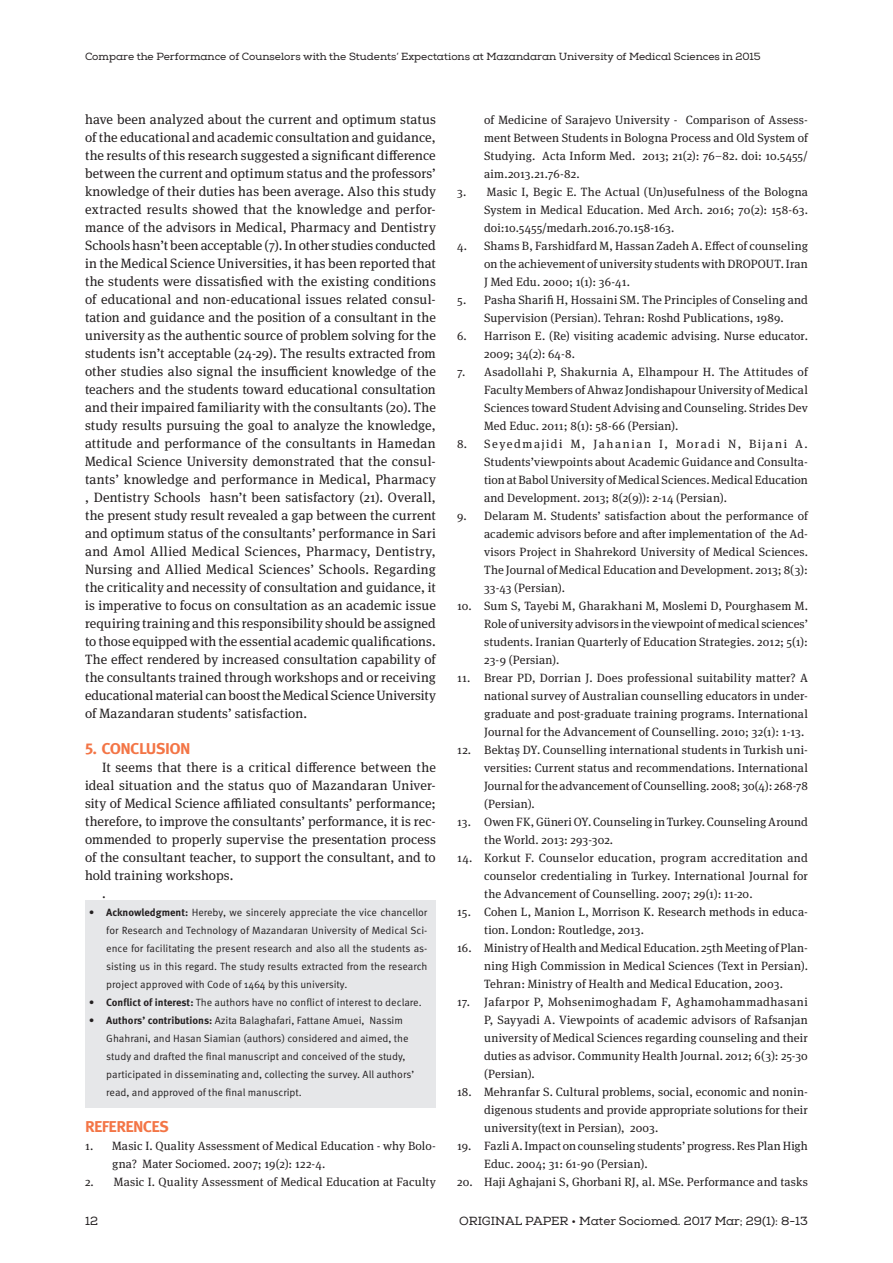
<style>
.page{position:relative;width:893px;height:1263px;background:#fff}
.page>*{position:absolute;margin:0;border:0;box-sizing:border-box;transform-origin:0 0}
.t1{font:700 15.6px "Meta Pro";letter-spacing:-.04em;color:#f37546;scale:1.05 1}
.t2{font:13.5px/18px "Meta Serif Pro";letter-spacing:.01em;color:#231f20;text-align:justify}
.t3{font:12px/18px "Meta Serif Pro";letter-spacing:.01em;color:#231f20;text-align:justify}
.t4{font:12px "Nexa Slab";color:#231f20}
.t5{font:10.5px/18px "Meta Pro";color:#231f20;text-align:justify}
.t6{font:10.5px "Nexa Slab";color:#231f20}
.s1{font-weight:700}
</style>
<div class="page">
<div style="left:85px;top:900px;width:351px;height:99px;background:#e6e7e9"></div>
<div style="left:85px;top:990px;width:351px;height:27px;background:#e6e7e9"></div>
<div style="left:85px;top:1008px;width:351px;height:99px;background:#e6e7e9"></div>
<p class="t6" style="left:85px;top:50px;width:677px">Compare the Performance of Counselors with the Students’ Expectations at Mazandaran University of Medical Sciences in 2015</p>
<p class="t2" style="left:85px;top:110px;width:352px">have been analyzed about the current and optimum status of the educational and academic consultation and guidance, the results of this research suggested a significant difference between the current and optimum status and the professors’ knowledge of their duties has been average. Also this study extracted results showed that the knowledge and perfor&shy;mance of the advisors in Medical, Pharmacy and Dentistry Schools hasn’t been acceptable (7). In other studies conducted in the Medical Science Universities, it has been reported that the students were dissatisfied with the existing conditions of educational and non-educational issues related consul&shy;tation and guidance and the position of a consultant in the university as the authentic source of problem solving for the students isn’t acceptable (24-29). The results extracted from other studies also signal the insufficient knowledge of the teachers and the students toward educational consultation and their impaired familiarity with the consultants (20). The study results pursuing the goal to analyze the knowledge, attitude and performance of the consultants in Hamedan Medical Science University demonstrated that the consul&shy;tants’ knowledge and performance in Medical, Pharmacy , Dentistry Schools hasn’t been satisfactory (21). Overall, the present study result revealed a gap between the current and optimum status of the consultants’ performance in Sari and Amol Allied Medical Sciences, Pharmacy, Dentistry, Nursing and Allied Medical Sciences’ Schools. Regarding the criticality and necessity of consultation and guidance, it is imperative to focus on consultation as an academic issue requiring training and this responsibility should be assigned to those equipped with the essential academic qualifications.<br>The effect rendered by increased consultation capability of the consultants trained through workshops and or receiving educational material can boost the Medical Science University of Mazandaran students’ satisfaction.</p>
<h1 class="t1" style="left:85px;top:739px;width:102px">5. CONCLUSION</h1>
<p class="t2" style="left:102px;top:758px;width:335px">It seems that there is a critical difference between the</p>
<p class="t2" style="left:85px;top:776px;width:352px">ideal situation and the status quo of Mazandaran Univer-</p>
<p class="t2" style="left:85px;top:794px;width:352px">sity of Medical Science affiliated consultants’ performance;</p>
<p class="t2" style="left:85px;top:812px;width:352px">therefore, to improve the consultants’ performance, it is rec-</p>
<p class="t2" style="left:85px;top:830px;width:352px">ommended to properly supervise the presentation process</p>
<p class="t2" style="left:85px;top:848px;width:352px">of the consultant teacher, to support the consultant, and to</p>
<p class="t2" style="left:85px;top:866px;width:150px">hold training workshops.</p>
<p class="t2" style="left:102px;top:884px;width:5px">.</p>
<p class="t5" style="left:106px;top:904px;width:323px;text-indent:-17px"><span class="s1">• Acknowledgment:</span> Hereby, we sincerely appreciate the vice chancellor for Research and Technology of Mazandaran University of Medical Sci&shy;ence for facilitating the present research and also all the students as&shy;sisting us in this regard. The study results extracted from the research project approved with Code of 1464 by this university.</p>
<p class="t5" style="left:89px;top:994px;width:334px"><span class="s1">• Conflict of interest:</span> The authors have no conflict of interest to declare.</p>
<p class="t5" style="left:106px;top:1012px;width:309px;text-align:left;text-indent:-17px"><span class="s1">• Authors’ contributions:</span> Azita Balaghafari, Fattane Amuei, Nassim Ghahrani, and Hasan Siamian (authors) considered and aimed, the study and drafted the final manuscript and conceived of the study, participated in disseminating and, collecting the survey. All authors’ read, and approved of the final manuscript.</p>
<h1 class="t1" style="left:85px;top:1117px;width:81px">REFERENCES</h1>
<p class="t3" style="left:112px;top:1137px;width:325px;text-indent:-27px">1. Masic I. Quality Assessment of Medical Education - why Bolo&shy;gna? Mater Sociomed. 2007; 19(2): 122-4.</p>
<p class="t3" style="left:85px;top:1173px;width:352px">2. Masic I. Quality Assessment of Medical Education at Faculty</p>
<p class="t4" style="left:85px;top:1214px;width:14px">12</p>
<p class="t3" style="left:484px;top:111px;width:325px">of Medicine of Sarajevo University - Comparison of Assess&shy;ment Between Students in Bologna Process and Old System of Studying. Acta Inform Med. 2013; 21(2): 76–82. doi: 10.5455/ aim.2013.21.76-82.</p>
<p class="t3" style="left:484px;top:183px;width:325px;text-indent:-27px">3. Masic I, Begic E. The Actual (Un)usefulness of the Bologna System in Medical Education. Med Arch. 2016; 70(2): 158-63. doi:10.5455/medarh.2016.70.158-163.</p>
<p class="t3" style="left:484px;top:237px;width:325px;text-indent:-27px">4. Shams B, Farshidfard M, Hassan Zadeh A. Effect of counseling on the achievement of university students with DROPOUT. Iran J Med Edu. 2000; 1(1): 36-41.</p>
<p class="t3" style="left:457px;top:291px;width:352px;text-align:center">5. Pasha Sharifi H, Hossaini SM. The Principles of Conseling and<br>Supervision (Persian). Tehran: Roshd Publications, 1989.</p>
<p class="t3" style="left:484px;top:327px;width:325px;text-indent:-27px">6. Harrison E. (Re) visiting academic advising. Nurse educator.<br>2009; 34(2): 64-8.</p>
<p class="t3" style="left:484px;top:363px;width:325px;text-indent:-27px">7. Asadollahi P, Shakurnia A, Elhampour H. The Attitudes of Faculty Members of Ahwaz Jondishapour University of Medical Sciences toward Student Advising and Counseling. Strides Dev Med Educ. 2011; 8(1): 58-66 (Persian).</p>
<p class="t3" style="left:484px;top:435px;width:325px;text-indent:-27px">8. Seyedmajidi M, Jahanian I, Moradi N, Bijani A.<br>Students’viewpoints about Academic Guidance and Consulta&shy;tion at Babol University of Medical Sciences. Medical Education and Development. 2013; 8(2(9)): 2-14 (Persian).</p>
<p class="t3" style="left:484px;top:507px;width:325px;text-indent:-27px">9. Delaram M. Students’ satisfaction about the performance of academic advisors before and after implementation of the Ad&shy;visors Project in Shahrekord University of Medical Sciences.<br>The Journal of Medical Education and Development. 2013; 8(3):<br>33-43 (Persian).</p>
<p class="t3" style="left:484px;top:597px;width:325px;text-indent:-27px">10. Sum S, Tayebi M, Gharakhani M, Moslemi D, Pourghasem M.<br>Role of university advisors in the viewpoint of medical sciences’ students. Iranian Quarterly of Education Strategies. 2012; 5(1):<br>23-9 (Persian).</p>
<p class="t3" style="left:484px;top:669px;width:325px;text-indent:-27px">11. Brear PD, Dorrian J. Does professional suitability matter? A national survey of Australian counselling educators in under&shy;graduate and post-graduate training programs. International Journal for the Advancement of Counselling. 2010; 32(1): 1-13.</p>
<p class="t3" style="left:484px;top:741px;width:325px;text-indent:-27px">12. Bektaş DY. Counselling international students in Turkish uni&shy;versities: Current status and recommendations. International Journal for the advancement of Counselling. 2008; 30(4): 268-78 (Persian).</p>
<p class="t3" style="left:484px;top:813px;width:325px;text-indent:-27px">13. Owen FK, Güneri OY. Counseling in Turkey. Counseling Around the World. 2013: 293-302.</p>
<p class="t3" style="left:484px;top:849px;width:325px;text-indent:-27px">14. Korkut F. Counselor education, program accreditation and counselor credentialing in Turkey. International Journal for the Advancement of Counselling. 2007; 29(1): 11-20.</p>
<p class="t3" style="left:484px;top:903px;width:325px;text-indent:-27px">15. Cohen L, Manion L, Morrison K. Research methods in educa&shy;tion. London: Routledge, 2013.</p>
<p class="t3" style="left:484px;top:939px;width:325px;text-indent:-27px">16. Ministry of Health and Medical Education. 25th Meeting of Plan&shy;ning High Commission in Medical Sciences (Text in Persian).<br>Tehran: Ministry of Health and Medical Education, 2003.</p>
<p class="t3" style="left:484px;top:993px;width:325px;text-indent:-27px">17. Jafarpor P, Mohsenimoghadam F, Aghamohammadhasani P, Sayyadi A. Viewpoints of academic advisors of Rafsanjan university of Medical Sciences regarding counseling and their duties as advisor. Community Health Journal. 2012; 6(3): 25-30 (Persian).</p>
<p class="t3" style="left:484px;top:1083px;width:325px;text-indent:-27px">18. Mehranfar S. Cultural problems, social, economic and nonin&shy;digenous students and provide appropriate solutions for their university(text in Persian), 2003.</p>
<p class="t3" style="left:484px;top:1137px;width:325px;text-indent:-27px">19. Fazli A. Impact on counseling students’ progress. Res Plan High<br>Educ. 2004; 31: 61-90 (Persian).</p>
<p class="t3" style="left:457px;top:1173px;width:352px">20. Haji Aghajani S, Ghorbani RJ, al. MSe. Performance and tasks</p>
<p class="t4" style="left:459px;top:1214px;width:350px">ORIGINAL PAPER • Mater Sociomed. 2017 Mar; 29(1): 8-13</p>
</div>
